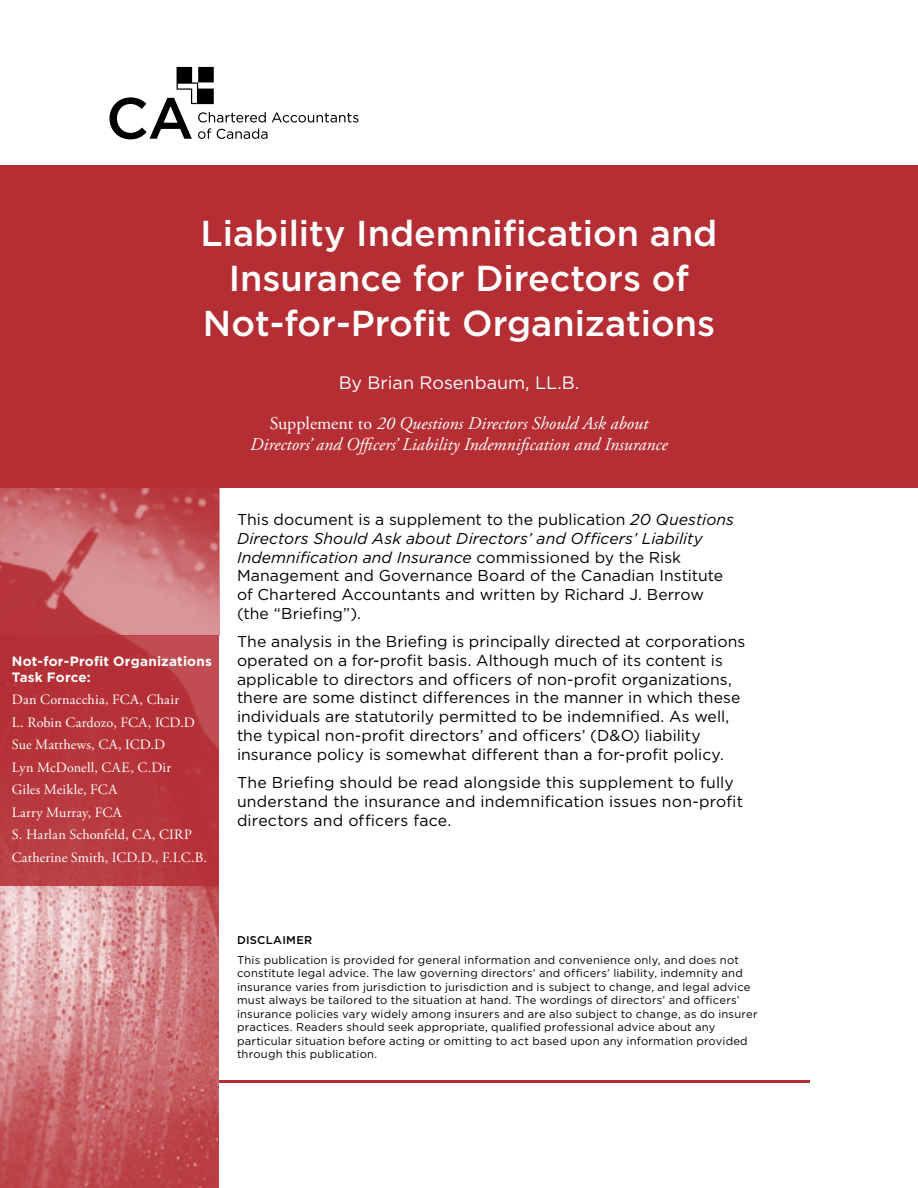
<style>
.page{position:relative;width:918px;height:1188px;background:#fff}
.page>*{position:absolute;margin:0;border:0;box-sizing:border-box;transform-origin:0 0}
.t1{font:500 36px/45px "Gotham";color:#fff;text-align:center}
.t2{font:italic 18px/21px "Adobe Garamond Pro";color:#fff;text-align:center}
.t3{font:18px "Gotham";color:#fff}
.t4{font:15.75px/18.9px "Gotham";letter-spacing:.005em;color:#000}
.t5{font:14.25px/22.5px "Adobe Garamond Pro";letter-spacing:.01em;color:#fff}
.t6{font:700 13.5px/16.2px "Gotham";letter-spacing:.015em;color:#fff}
.t7{font:11.25px/13.5px "Gotham";letter-spacing:.02em;color:#000}
.t8{font:500 11.25px "Gotham";letter-spacing:.025em;color:#000}
.s1{font-style:normal}
.s2{font-style:italic}
</style>
<div class="page">
<hr style="left:108px;top:1080px;width:702px;height:3px;background:#b42e34">
<img style="left:0;top:886px;width:219px;height:302px">
<div style="left:0;top:165px;width:918px;height:323px;background:#b42e34"></div>
<svg style="left:110px;top:67px;width:249px;height:72px"></svg>
<div style="left:0;top:635px;width:219px;height:251px;background:#b42e34"></div>
<svg style="left:0;top:488px;width:219px;height:148px;background:#c9696e"></svg>
<h1 class="t1" style="left:201px;top:210px;width:518px">Liability Indemnification and<br>Insurance for Directors of<br>Not-for-Profit Organizations</h1>
<p class="t3" style="left:339px;top:373px;width:242px">By Brian Rosenbaum, LL.B.</p>
<p class="t2" style="left:250px;top:414px;width:419px"><span class="s1">Supplement to</span> 20 Questions Directors Should Ask about<br>Directors’ and Officers’ Liability Indemnification and Insurance</p>
<p class="t6" style="left:12px;top:653px;width:202px">Not-for-Profit Organizations<br>Task Force:</p>
<p class="t5" style="left:12px;top:689px;width:197px">Dan Cornacchia, FCA, Chair<br>L. Robin Cardozo, FCA, ICD.D<br>Sue Matthews, CA, ICD.D<br>Lyn McDonell, CAE, C.Dir<br>Giles Meikle, FCA<br>Larry Murray, FCA<br>S. Harlan Schonfeld, CA, CIRP<br>Catherine Smith, ICD.D., F.I.C.B.</p>
<p class="t4" style="left:237px;top:509px;width:498px">This document is a supplement to the publication <span class="s2">20 Questions Directors Should Ask about Directors’ and Officers’ Liability Indemnification and Insurance</span> commissioned by the Risk Management and Governance Board of the Canadian Institute of Chartered Accountants and written by Richard J. Berrow (the “Briefing”).</p>
<p class="t4" style="left:237px;top:632px;width:510px">The analysis in the Briefing is principally directed at corporations operated on a for-profit basis. Although much of its content is applicable to directors and officers of non-profit organizations, there are some distinct differences in the manner in which these individuals are statutorily permitted to be indemnified. As well, the typical non-profit directors’ and officers’ (D&amp;O) liability insurance policy is somewhat different than a for-profit policy.</p>
<p class="t4" style="left:237px;top:772px;width:508px">The Briefing should be read alongside this supplement to fully understand the insurance and indemnification issues non-profit directors and officers face.</p>
<p class="t8" style="left:237px;top:933px;width:77px">DISCLAIMER</p>
<p class="t7" style="left:237px;top:953px;width:522px">This publication is provided for general information and convenience only, and does not constitute legal advice. The law governing directors’ and officers’ liability, indemnity and insurance varies from jurisdiction to jurisdiction and is subject to change, and legal advice must always be tailored to the situation at hand. The wordings of directors’ and officers’ insurance policies vary widely among insurers and are also subject to change, as do insurer practices. Readers should seek appropriate, qualified professional advice about any particular situation before acting or omitting to act based upon any information provided through this publication.</p>
</div>
